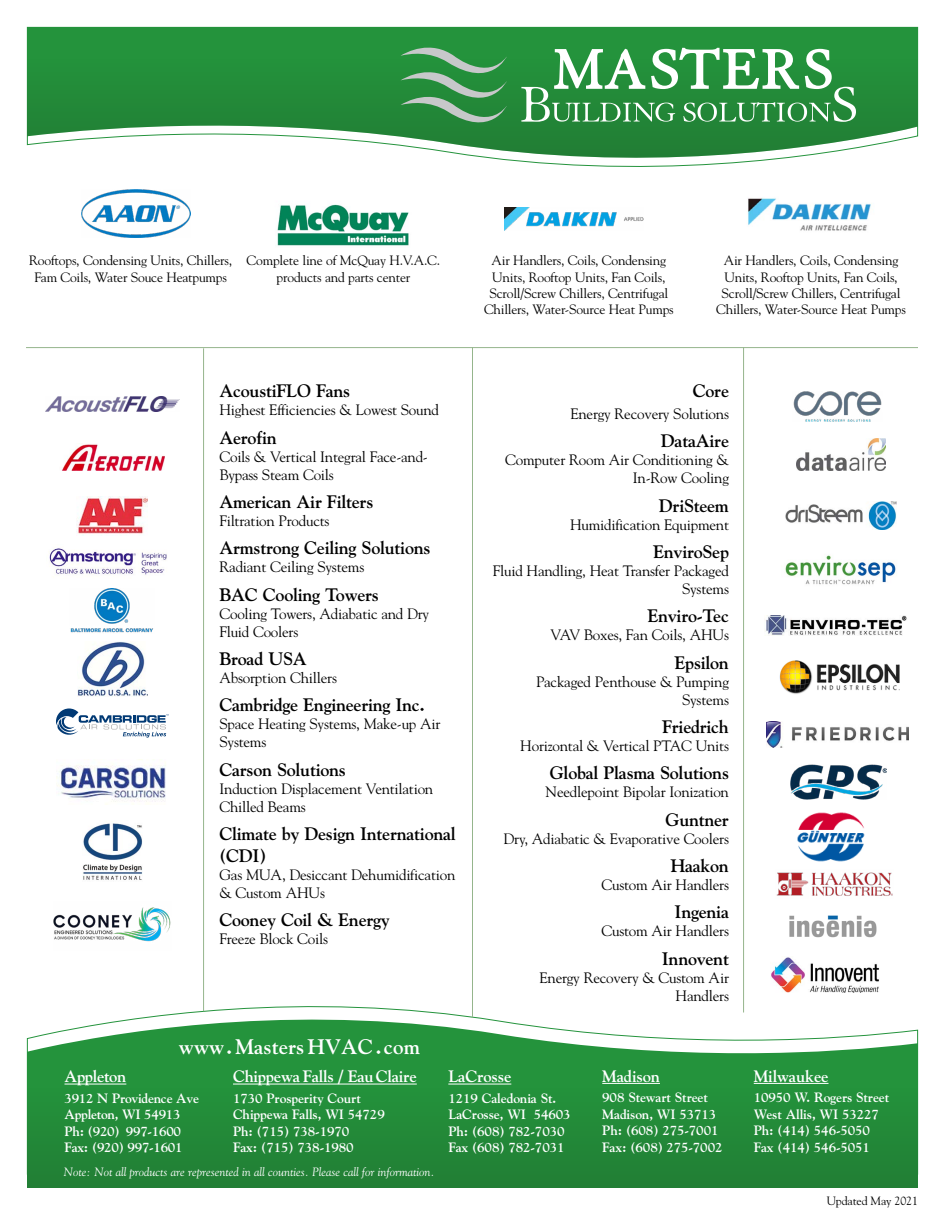
<style>
.page{position:relative;width:945px;height:1215px;background:#fff}
.page>*{position:absolute;margin:0;border:0;box-sizing:border-box;transform-origin:0 0}
.t1{font:700 21px "Goudy";color:#fff}
.title-left{font:700 18px/21.6px "Goudy";letter-spacing:-.015em;color:#000}
.title-right{font:700 18px "Goudy";letter-spacing:-.015em;color:#000}
.t2{font:700 16.5px "Goudy";letter-spacing:-.015em;color:#fff}
.Description-right{font:15px/18px "Goudy";letter-spacing:-.015em;color:#000;text-align:right}
.desciprtion_-left{font:15px/18px "Goudy";letter-spacing:-.015em;color:#000}
.t3{font:700 13.5px/16.5px "Goudy";letter-spacing:-.01em;color:#fff}
.desciprtion_-left-2{font:13.5px/16.2px "Goudy";letter-spacing:-.015em;color:#000;text-align:center}
.Description-right-2{font:13.5px/16.2px "Goudy";letter-spacing:-.015em;color:#000;text-align:center}
.t4{font:italic 12px "Goudy";color:#fff}
.Description-right-3{font:12px "Goudy";letter-spacing:-.015em;color:#000}
</style>
<div class="page">
<svg style="left:496px;top:159px;width:282px;height:8px"></svg>
<svg style="left:27px;top:27px;width:891px;height:132px;fill:#23913b"></svg>
<svg style="left:27px;top:1018px;width:891px;height:170px;background:#3b984f"></svg>
<svg style="left:521px;top:48px;width:335px;height:74px"></svg>
<svg style="left:400px;top:48px;width:107px;height:74px;background:#4a9a5c"></svg>
<img style="left:776px;top:872px;width:117px;height:24px">
<img style="left:789px;top:915px;width:88px;height:23px">
<img style="left:61px;top:444px;width:103px;height:27px">
<img style="left:785px;top:502px;width:111px;height:27px">
<hr style="left:203px;top:348px;width:1px;height:663px;background:#95b58c">
<hr style="left:743px;top:347px;width:1px;height:665px;background:#95b58c">
<img style="left:83px;top:823px;width:59px;height:57px">
<img style="left:779px;top:660px;width:121px;height:34px">
<img style="left:765px;top:615px;width:142px;height:20px">
<hr style="left:64px;top:1084px;width:62px;height:1px;background:#fff">
<hr style="left:233px;top:1084px;width:184px;height:1px;background:#fff">
<hr style="left:754px;top:1083px;width:75px;height:1px;background:#fff">
<hr style="left:602px;top:1083px;width:58px;height:1px;background:#fff">
<hr style="left:448px;top:1084px;width:63px;height:1px;background:#fff">
<img style="left:766px;top:722px;width:143px;height:25px">
<img style="left:790px;top:764px;width:96px;height:35px">
<img style="left:797px;top:812px;width:68px;height:50px">
<hr style="left:472px;top:347px;width:1px;height:670px;background:#95b58c">
<img style="left:797px;top:439px;width:88px;height:32px">
<img style="left:771px;top:957px;width:108px;height:36px">
<img style="left:45px;top:396px;width:135px;height:16px">
<img style="left:785px;top:555px;width:111px;height:30px">
<img style="left:505px;top:207px;width:139px;height:24px">
<img style="left:748px;top:198px;width:123px;height:33px">
<img style="left:70px;top:589px;width:84px;height:44px">
<img style="left:81px;top:189px;width:109px;height:49px">
<img style="left:77px;top:497px;width:71px;height:38px">
<img style="left:49px;top:548px;width:118px;height:27px">
<img style="left:78px;top:641px;width:69px;height:55px">
<svg style="left:56px;top:708px;width:113px;height:30px"></svg>
<img style="left:56px;top:759px;width:110px;height:43px">
<img style="left:277px;top:204px;width:132px;height:42px">
<hr style="left:26px;top:347px;width:892px;height:1px;background:#95b58c">
<img style="left:54px;top:907px;width:117px;height:35px">
<img style="left:793px;top:392px;width:89px;height:30px">
<p class="desciprtion_-left-2" style="left:29px;top:253px;width:204px">Rooftops, Condensing Units, Chillers,<br>Fam Coils, Water Souce Heatpumps</p>
<p class="desciprtion_-left-2" style="left:247px;top:253px;width:195px">Complete line of McQuay H.V.A.C. products and parts center</p>
<p class="desciprtion_-left-2" style="left:484px;top:253px;width:191px">Air Handlers, Coils, Condensing Units, Rooftop Units, Fan Coils, Scroll/Screw Chillers, Centrifugal Chillers, Water-Source Heat Pumps</p>
<p class="Description-right-2" style="left:716px;top:253px;width:191px">Air Handlers, Coils, Condensing Units, Rooftop Units, Fan Coils, Scroll/Screw Chillers, Centrifugal Chillers, Water-Source Heat Pumps</p>
<p class="title-left" style="left:219px;top:380px;width:132px">AcoustiFLO Fans</p>
<p class="desciprtion_-left" style="left:219px;top:401px;width:221px">Highest Efficiencies &amp; Lowest Sound</p>
<p class="title-left" style="left:219px;top:426px;width:59px">Aerofin</p>
<p class="desciprtion_-left" style="left:219px;top:447px;width:210px">Coils &amp; Vertical Integral Face-and-<br>Bypass Steam Coils</p>
<p class="title-left" style="left:219px;top:491px;width:155px">American Air Filters</p>
<p class="desciprtion_-left" style="left:219px;top:512px;width:112px">Filtration Products</p>
<p class="title-left" style="left:219px;top:537px;width:213px">Armstrong Ceiling Solutions</p>
<p class="desciprtion_-left" style="left:219px;top:558px;width:146px">Radiant Ceiling Systems</p>
<p class="title-left" style="left:219px;top:584px;width:161px">BAC Cooling Towers</p>
<p class="desciprtion_-left" style="left:219px;top:604px;width:211px">Cooling Towers, Adiabatic and Dry<br>Fluid Coolers</p>
<p class="title-left" style="left:219px;top:648px;width:89px">Broad USA</p>
<p class="desciprtion_-left" style="left:219px;top:669px;width:119px">Absorption Chillers</p>
<p class="title-left" style="left:219px;top:694px;width:207px">Cambridge Engineering Inc.</p>
<p class="desciprtion_-left" style="left:219px;top:715px;width:223px">Space Heating Systems, Make-up Air<br>Systems</p>
<p class="title-left" style="left:219px;top:759px;width:128px">Carson Solutions</p>
<p class="desciprtion_-left" style="left:219px;top:779px;width:215px">Induction Displacement Ventilation<br>Chilled Beams</p>
<p class="title-left" style="left:219px;top:823px;width:238px">Climate by Design International (CDI)</p>
<p class="desciprtion_-left" style="left:219px;top:865px;width:237px">Gas MUA, Desiccant Dehumidification &amp; Custom AHUs</p>
<p class="title-right" style="left:219px;top:909px;width:172px">Cooney Coil &amp; Energy</p>
<p class="Description-right" style="left:219px;top:930px;width:110px">Freeze Block Coils</p>
<p class="t1" style="left:179px;top:1034px;width:243px">www. Masters HVAC .com</p>
<p class="title-right" style="left:693px;top:380px;width:38px">Core</p>
<p class="Description-right" style="left:570px;top:404px;width:160px">Energy Recovery Solutions</p>
<p class="title-right" style="left:661px;top:430px;width:70px">DataAire</p>
<p class="Description-right" style="left:505px;top:451px;width:225px">Computer Room Air Conditioning &amp;<br>In-Row Cooling</p>
<p class="title-right" style="left:659px;top:494px;width:72px">DriSteem</p>
<p class="Description-right" style="left:570px;top:515px;width:160px">Humidification Equipment</p>
<p class="title-right" style="left:653px;top:541px;width:77px">EnviroSep</p>
<p class="Description-right" style="left:493px;top:561px;width:238px">Fluid Handling, Heat Transfer Packaged<br>Systems</p>
<p class="title-right" style="left:647px;top:605px;width:83px">Enviro-Tec</p>
<p class="Description-right" style="left:551px;top:626px;width:180px">VAV Boxes, Fan Coils, AHUs</p>
<p class="title-right" style="left:675px;top:652px;width:56px">Epsilon</p>
<p class="Description-right" style="left:536px;top:672px;width:194px">Packaged Penthouse &amp; Pumping<br>Systems</p>
<p class="title-right" style="left:662px;top:716px;width:68px">Friedrich</p>
<p class="Description-right" style="left:520px;top:737px;width:210px">Horizontal &amp; Vertical PTAC Units</p>
<p class="title-right" style="left:550px;top:762px;width:181px">Global Plasma Solutions</p>
<p class="Description-right" style="left:546px;top:783px;width:185px">Needlepoint Bipolar Ionization</p>
<p class="title-right" style="left:666px;top:809px;width:65px">Guntner</p>
<p class="Description-right" style="left:504px;top:829px;width:227px">Dry, Adiabatic &amp; Evaporative Coolers</p>
<p class="title-right" style="left:670px;top:855px;width:60px">Haakon</p>
<p class="Description-right" style="left:601px;top:876px;width:129px">Custom Air Handlers</p>
<p class="title-right" style="left:675px;top:901px;width:56px">Ingenia</p>
<p class="Description-right" style="left:601px;top:922px;width:129px">Custom Air Handlers</p>
<p class="title-right" style="left:662px;top:948px;width:69px">Innovent</p>
<p class="Description-right" style="left:539px;top:968px;width:191px">Energy Recovery &amp; Custom Air<br>Handlers</p>
<p class="t2" style="left:64px;top:1067px;width:63px">Appleton</p>
<p class="t3" style="left:64px;top:1090px;width:136px">3912 N Providence Ave</p>
<p class="t3" style="left:64px;top:1106px;width:118px">Appleton, WI 54913</p>
<p class="t3" style="left:64px;top:1123px;width:118px">Ph: (920) 997-1600</p>
<p class="t3" style="left:64px;top:1139px;width:120px">Fax: (920) 997-1601</p>
<p class="t2" style="left:233px;top:1067px;width:185px">Chippewa Falls / EauClaire</p>
<p class="t3" style="left:233px;top:1090px;width:129px">1730 Prosperity Court</p>
<p class="t3" style="left:233px;top:1106px;width:153px">Chippewa Falls, WI 54729</p>
<p class="t3" style="left:233px;top:1123px;width:118px">Ph: (715) 738-1970</p>
<p class="t3" style="left:233px;top:1139px;width:122px">Fax: (715) 738-1980</p>
<p class="t4" style="left:64px;top:1164px;width:372px">Note: Not all products are represented in all counties. Please call for information.</p>
<p class="t2" style="left:448px;top:1067px;width:64px">LaCrosse</p>
<p class="t3" style="left:448px;top:1090px;width:124px">1219 Caledonia St.<br>LaCrosse, WI 54603</p>
<p class="t3" style="left:448px;top:1123px;width:118px">Ph: (608) 782-7030</p>
<p class="t3" style="left:448px;top:1139px;width:118px">Fax (608) 782-7031</p>
<p class="t2" style="left:602px;top:1066px;width:59px">Madison</p>
<p class="t3" style="left:602px;top:1089px;width:107px">908 Stewart Street</p>
<p class="t3" style="left:602px;top:1106px;width:116px">Madison, WI 53713</p>
<p class="t3" style="left:602px;top:1122px;width:118px">Ph: (608) 275-7001</p>
<p class="t3" style="left:602px;top:1139px;width:122px">Fax: (608) 275-7002</p>
<p class="t2" style="left:754px;top:1066px;width:76px">Milwaukee</p>
<p class="t3" style="left:754px;top:1089px;width:137px">10950 W. Rogers Street</p>
<p class="t3" style="left:754px;top:1106px;width:127px">West Allis, WI 53227</p>
<p class="t3" style="left:754px;top:1122px;width:118px">Ph: (414) 546-5050</p>
<p class="t3" style="left:754px;top:1139px;width:118px">Fax (414) 546-5051</p>
<p class="Description-right-3" style="left:827px;top:1193px;width:93px">Updated May 2021</p>
</div>
